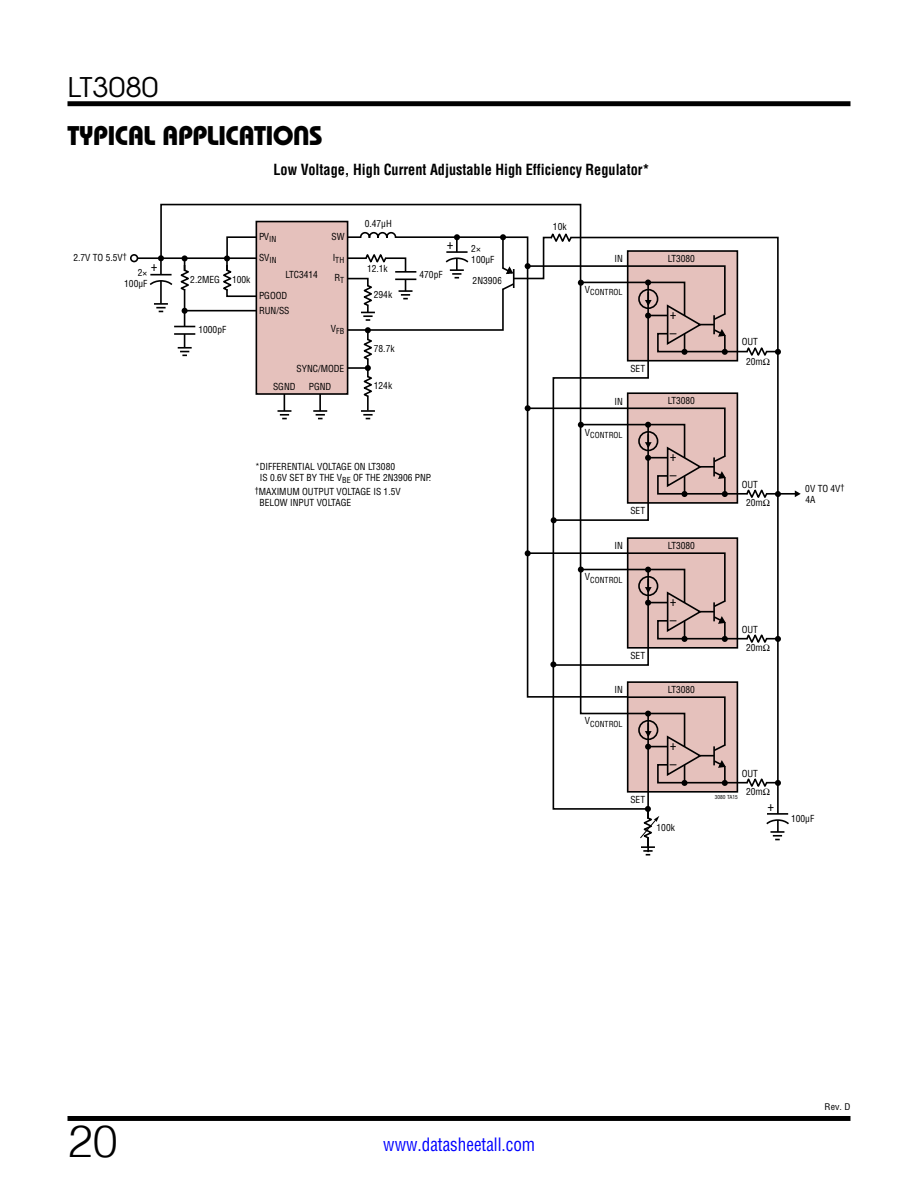
<style>
.page{position:relative;width:918px;height:1188px;background:#fff}
.page>*{position:absolute;margin:0;border:0;box-sizing:border-box;transform-origin:0 0}
.t1{font:300 45px "Helvetica";color:#000}
.Section_Heads_non-TO{font:27px "Linear Bauhaus";letter-spacing:-.02em;color:#000}
.t2{font:27px "Avant Garde";color:#000;scale:1.1 1}
.t3{font:18px "Linear Helv Cond";color:#00f;scale:.95 1}
.Art_Titles{font:700 15px "Linear Helv Cond";color:#000;scale:.95 1}
.t4{font:13.5px/19px "Linear Helv Cond";color:#000}
.t5{font:9.45px/10.8px "Linear Helv Cond";color:#000}
.t6{font:9px "Linear Helv Cond";color:#000;scale:1.1 1}
.t7{font:8.1px "Linear Helv Cond";color:#000}
.t8{font:5.4px "Linear Helv Cond";color:#000}
</style>
<div class="page">
<div style="left:68px;top:101px;width:782px;height:5px;background:#000"></div>
<div style="left:68px;top:1116px;width:782px;height:5px;background:#000"></div>
<svg style="left:160px;top:204px;width:422px;height:77px"></svg>
<div style="left:130px;top:254px;width:8px;height:8px;border:2px solid #000;border-radius:50%"></div>
<div style="left:256px;top:222px;width:92px;height:172px;background:#e5c1bc"></div>
<div style="left:347px;top:236px;width:157px;height:95px;border:2px solid #000"></div>
<hr style="left:456px;top:237px;width:2px;height:33px;background:#000">
<svg style="left:629px;top:236px;width:150px;height:581px"></svg>
<svg style="left:500px;top:266px;width:1px;height:15px"></svg>
<svg style="left:501px;top:236px;width:128px;height:319px"></svg>
<svg style="left:641px;top:846px;width:14px;height:10px"></svg>
<div style="left:628px;top:251px;width:109px;height:110px;background:#e5c1bc"></div>
<div style="left:627px;top:250px;width:111px;height:112px;border:2px solid #000"></div>
<svg style="left:552px;top:359px;width:98px;height:452px"></svg>
<div style="left:628px;top:393px;width:109px;height:110px;background:#e5c1bc"></div>
<div style="left:627px;top:392px;width:111px;height:112px;border:2px solid #000"></div>
<div style="left:628px;top:538px;width:109px;height:110px;background:#e5c1bc"></div>
<div style="left:627px;top:537px;width:111px;height:112px;border:2px solid #000"></div>
<div style="left:627px;top:681px;width:111px;height:112px;border:2px solid #000"></div>
<hr style="left:647px;top:714px;width:2px;height:138px;background:#000">
<svg style="left:134px;top:231px;width:282px;height:189px"></svg>
<hr style="left:446px;top:251px;width:22px;height:2px;background:#000">
<svg style="left:444px;top:252px;width:26px;height:27px"></svg>
<svg style="left:549px;top:230px;width:24px;height:15px"></svg>
<hr style="left:767px;top:813px;width:21px;height:2px;background:#000">
<svg style="left:765px;top:814px;width:24px;height:26px"></svg>
<svg style="left:639px;top:806px;width:20px;height:33px"></svg>
<svg style="left:525px;top:550px;width:256px;height:240px"></svg>
<svg style="left:525px;top:405px;width:276px;height:118px"></svg>
<svg style="left:525px;top:263px;width:256px;height:96px"></svg>
<h2 class="t2" style="left:68px;top:70px;width:84px">LT3080</h2>
<p class="Section_Heads_non-TO" style="left:67px;top:119px;width:257px">TYPICAL APPLICATIONS</p>
<p class="Art_Titles" style="left:274px;top:160px;width:398px">Low Voltage, High Current Adjustable High Efficiency Regulator*</p>
<p class="t5" style="left:259px;top:231px;width:19px">PV<sub>IN</sub></p>
<p class="t5" style="left:331px;top:231px;width:15px">SW</p>
<p class="t5" style="left:365px;top:218px;width:29px">0.47µH</p>
<p class="t4" style="left:447px;top:234px;width:8px">+</p>
<p class="t5" style="left:73px;top:252px;width:55px">2.7V TO 5.5V<sup>†</sup></p>
<p class="t5" style="left:124px;top:267px;width:25px;text-align:right">2×<br>100µF</p>
<p class="t5" style="left:190px;top:274px;width:31px">2.2MEG</p>
<p class="t5" style="left:232px;top:274px;width:20px">100k</p>
<p class="t5" style="left:420px;top:269px;width:25px">470pF</p>
<p class="t5" style="left:259px;top:252px;width:19px">SV<sub>IN</sub></p>
<p class="t7" style="left:333px;top:255px;width:13px"><sup>I</sup>TH</p>
<p class="t5" style="left:335px;top:272px;width:11px">R<sub>T</sub></p>
<p class="t5" style="left:367px;top:263px;width:22px">12.1k</p>
<p class="t4" style="left:151px;top:257px;width:8px">+</p>
<p class="t5" style="left:286px;top:269px;width:34px">LTC3414</p>
<p class="t5" style="left:198px;top:325px;width:29px">1000pF</p>
<p class="t5" style="left:259px;top:288px;width:32px;line-height:15.3px">PGOOD<br>RUN/SS</p>
<p class="t7" style="left:331px;top:326px;width:15px"><sup>V</sup>FB</p>
<p class="t5" style="left:297px;top:363px;width:49px">SYNC/MODE</p>
<p class="t5" style="left:273px;top:381px;width:24px">SGND</p>
<p class="t5" style="left:309px;top:381px;width:24px">PGND</p>
<p class="t5" style="left:374px;top:289px;width:20px">294k</p>
<p class="t5" style="left:374px;top:343px;width:22px">78.7k</p>
<p class="t5" style="left:374px;top:381px;width:20px">124k</p>
<p class="t5" style="left:471px;top:243px;width:25px">2×<br>100µF</p>
<p class="t5" style="left:473px;top:276px;width:31px">2N3906</p>
<p class="t5" style="left:260px;top:461px;width:173px;text-indent:-5px">*DIFFERENTIAL VOLTAGE ON LT3080<br>IS 0.6V SET BY THE V<sub>BE</sub> OF THE 2N3906 PNP.</p>
<p class="t5" style="left:260px;top:486px;width:143px;text-indent:-5px"><sup>†</sup>MAXIMUM OUTPUT VOLTAGE IS 1.5V<br>BELOW INPUT VOLTAGE</p>
<p class="t5" style="left:553px;top:221px;width:15px">10k</p>
<p class="t5" style="left:614px;top:253px;width:10px">IN</p>
<p class="t5" style="left:668px;top:253px;width:29px">LT3080</p>
<p class="t7" style="left:585px;top:287px;width:39px"><sup>V</sup>CONTROL</p>
<p class="t5" style="left:630px;top:363px;width:16px">SET</p>
<p class="t4" style="left:670px;top:304px;width:8px">+ –</p>
<p class="t5" style="left:614px;top:396px;width:10px">IN</p>
<p class="t5" style="left:668px;top:396px;width:29px">LT3080</p>
<p class="t7" style="left:585px;top:430px;width:39px"><sup>V</sup>CONTROL</p>
<p class="t5" style="left:630px;top:505px;width:16px">SET</p>
<p class="t4" style="left:670px;top:447px;width:8px">+ –</p>
<p class="t5" style="left:614px;top:541px;width:10px">IN</p>
<p class="t5" style="left:668px;top:540px;width:29px">LT3080</p>
<p class="t7" style="left:585px;top:574px;width:39px"><sup>V</sup>CONTROL</p>
<p class="t5" style="left:630px;top:650px;width:16px">SET</p>
<p class="t4" style="left:670px;top:591px;width:8px">+ –</p>
<p class="t5" style="left:614px;top:685px;width:10px">IN</p>
<p class="t5" style="left:668px;top:684px;width:29px">LT3080</p>
<p class="t7" style="left:585px;top:718px;width:39px"><sup>V</sup>CONTROL</p>
<p class="t5" style="left:630px;top:794px;width:16px">SET</p>
<p class="t4" style="left:670px;top:735px;width:8px">+ –</p>
<p class="t5" style="left:657px;top:823px;width:20px">100k</p>
<p class="t5" style="left:742px;top:337px;width:18px">OUT</p>
<p class="t5" style="left:746px;top:356px;width:26px">20mΩ</p>
<p class="t5" style="left:742px;top:479px;width:18px">OUT</p>
<p class="t5" style="left:805px;top:483px;width:41px">0V TO 4V<sup>†<br></sup>4A</p>
<p class="t5" style="left:746px;top:497px;width:26px">20mΩ</p>
<p class="t5" style="left:742px;top:624px;width:18px">OUT</p>
<p class="t5" style="left:746px;top:643px;width:26px">20mΩ</p>
<p class="t5" style="left:742px;top:768px;width:18px">OUT</p>
<p class="t8" style="left:715px;top:794px;width:24px">3080 TA15</p>
<p class="t5" style="left:746px;top:787px;width:26px">20mΩ</p>
<p class="t4" style="left:768px;top:796px;width:8px">+</p>
<p class="t5" style="left:791px;top:814px;width:25px">100µF</p>
<h1 class="t1" style="left:68px;top:1103px;width:52px">20</h1>
<h3 class="t3" style="left:383px;top:1133px;width:161px">www.datasheetall.com</h3>
<p class="t6" style="left:825px;top:1102px;width:25px">Rev. D</p>
</div>
